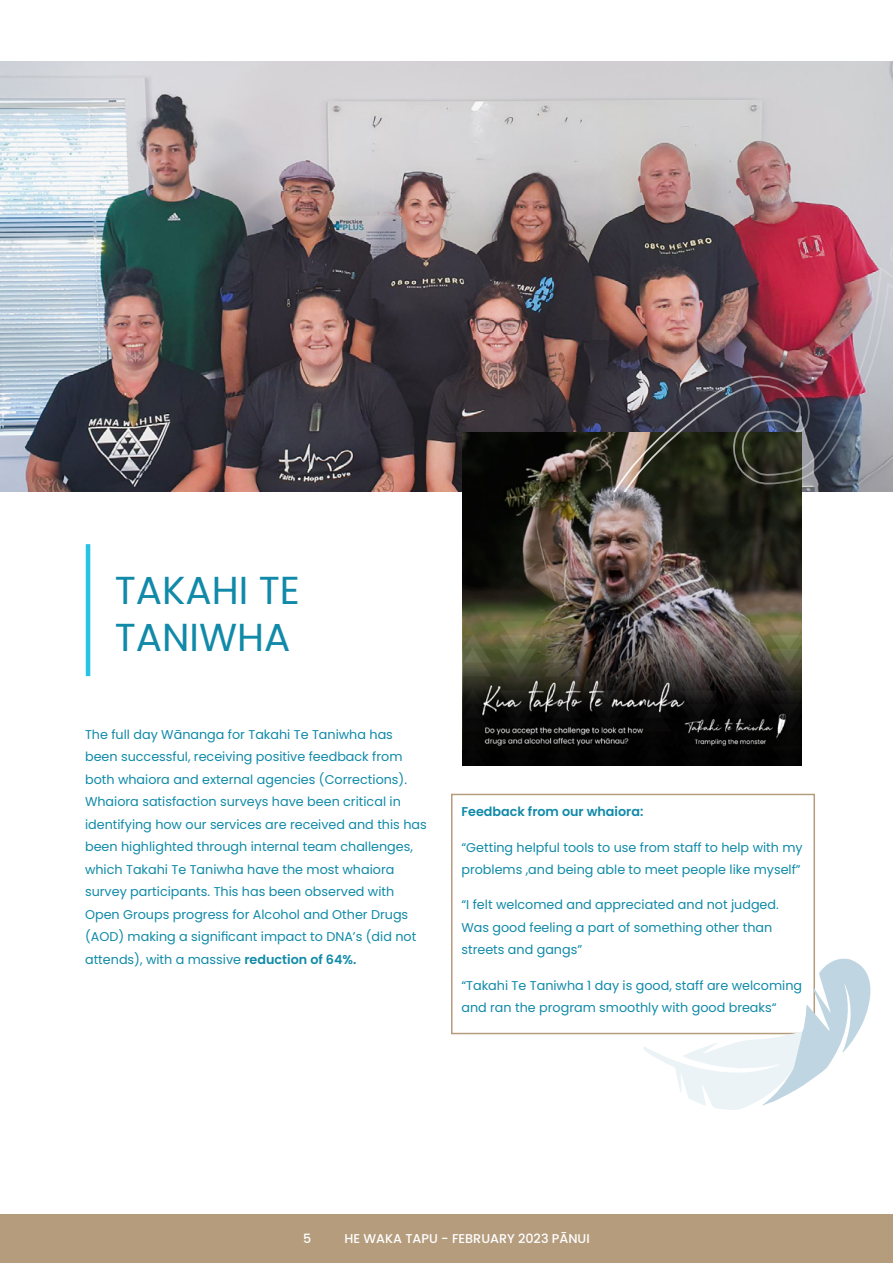
<style>
.page{position:relative;width:893px;height:1263px;background:#fff}
.page>*{position:absolute;margin:0;border:0;box-sizing:border-box;transform-origin:0 0}
.t1{font:39px/46.8px "Poppins";color:#108aa8}
.t2{font:12.75px/22.5px "Poppins";color:#108aa8}
.t3{font:500 12.75px "Poppins";color:#fff}
.t4{font:600 12.75px "Poppins";color:#108aa8}
.s1{font-weight:600}
</style>
<div class="page">
<div style="left:0;top:1214px;width:893px;height:49px;background:#b59c7d"></div>
<div style="left:451px;top:794px;width:364px;height:240px;border:2px solid #b59c7d"></div>
<hr style="left:86px;top:544px;width:4px;height:132px;background:#26c2e7">
<img style="left:0;top:62px;width:885px;height:429px">
<img style="left:462px;top:432px;width:339px;height:333px">
<div style="left:885px;top:62px;width:8px;height:203px;background:#cdced2"></div>
<img style="left:601px;top:265px;width:292px;height:226px">
<svg style="left:643px;top:957px;width:228px;height:153px"></svg>
<h1 class="t1" style="left:115px;top:567px;width:187px">TAKAHI TE<br>TANIWHA</h1>
<p class="t2" style="left:85px;top:723px;width:343px">The full day Wānanga for Takahi Te Taniwha has been successful, receiving positive feedback from both whaiora and external agencies (Corrections).<br>Whaiora satisfaction surveys have been critical in identifying how our services are received and this has been highlighted through internal team challenges, which Takahi Te Taniwha have the most whaiora survey participants. This has been observed with Open Groups progress for Alcohol and Other Drugs (AOD) making a significant impact to DNA’s (did not attends), with a massive <span class="s1">reduction of 64%.</span></p>
<p class="t4" style="left:461px;top:804px;width:184px">Feedback from our whaiora:</p>
<p class="t2" style="left:461px;top:836px;width:343px">“Getting helpful tools to use from staff to help with my problems ,and being able to meet people like myself”</p>
<p class="t2" style="left:461px;top:894px;width:319px">“I felt welcomed and appreciated and not judged.<br>Was good feeling a part of something other than streets and gangs”</p>
<p class="t2" style="left:461px;top:974px;width:342px">“Takahi Te Taniwha 1 day is good, staff are welcoming and ran the program smoothly with good breaks“</p>
<p class="t3" style="left:303px;top:1231px;width:10px">5</p>
<p class="t3" style="left:345px;top:1231px;width:247px">HE WAKA TAPU - FEBRUARY 2023 PĀNUI</p>
</div>
